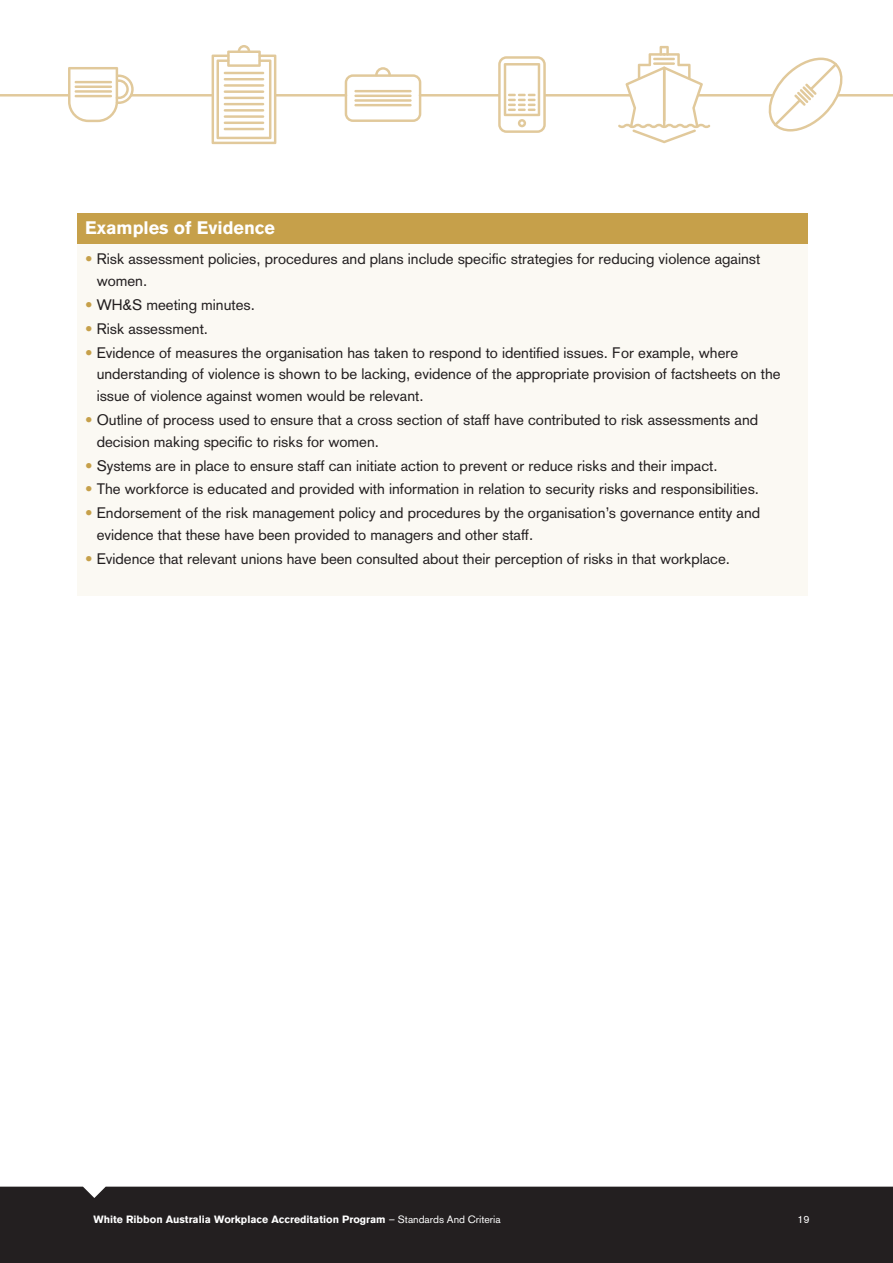
<style>
.page{position:relative;width:893px;height:1263px;background:#fff}
.page>*{position:absolute;margin:0;border:0;box-sizing:border-box;transform-origin:0 0}
.t1{font:700 18px "Akzidenz Grotesk BQ";color:#fff}
.t2{font:15px/21.8px "Akzidenz Grotesk";color:#231f20}
.t3{font:700 10.5px "Akzidenz Grotesk BQ";color:#fff}
.t4{font:10.5px "Akzidenz Grotesk BQ";color:#fff}
.s1{color:#c6a04a}
.s2{font-weight:400}
</style>
<div class="page">
<hr style="left:130px;top:94px;width:84px;height:3px;background:#e1c99b">
<hr style="left:274px;top:94px;width:73px;height:3px;background:#e1c99b">
<hr style="left:544px;top:94px;width:87px;height:3px;background:#e1c99b">
<hr style="left:697px;top:94px;width:77px;height:3px;background:#e1c99b">
<svg style="left:212px;top:45px;width:64px;height:99px"></svg>
<svg style="left:0;top:67px;width:134px;height:55px"></svg>
<hr style="left:75px;top:81px;width:37px;height:2px;background:#e1c99b">
<hr style="left:75px;top:86px;width:37px;height:2px;background:#e1c99b">
<hr style="left:75px;top:90px;width:37px;height:3px;background:#e1c99b">
<hr style="left:75px;top:95px;width:37px;height:2px;background:#e1c99b">
<svg style="left:618px;top:46px;width:92px;height:97px"></svg>
<svg style="left:763px;top:58px;width:130px;height:74px"></svg>
<svg style="left:345px;top:56px;width:201px;height:77px"></svg>
<hr style="left:354px;top:90px;width:58px;height:2px;background:#e1c99b">
<hr style="left:354px;top:95px;width:58px;height:2px;background:#e1c99b">
<hr style="left:354px;top:99px;width:58px;height:3px;background:#e1c99b">
<hr style="left:354px;top:104px;width:58px;height:2px;background:#e1c99b">
<div style="left:12px;top:1186px;width:869px;height:65px;background:#231f20"></div>
<div style="left:0;top:1186px;width:12px;height:77px;background:#231f20"></div>
<div style="left:881px;top:1186px;width:12px;height:77px;background:#231f20"></div>
<div style="left:0;top:1251px;width:893px;height:12px;background:#231f20"></div>
<div style="left:78px;top:224px;width:730px;height:371px;background:#fbf9f3"></div>
<div style="left:78px;top:213px;width:730px;height:30px;background:#c6a04a"></div>
<p class="t1" style="left:85px;top:217px;width:192px">Examples of Evidence</p>
<p class="t2" style="left:97px;top:248px;width:665px;text-indent:-12px"><span class="s1">•</span> Risk assessment policies, procedures and plans include specific strategies for reducing violence against women.</p>
<p class="t2" style="left:85px;top:294px;width:171px"><span class="s1">•</span> WH&amp;S meeting minutes.</p>
<p class="t2" style="left:85px;top:317px;width:125px"><span class="s1">•</span> Risk assessment.</p>
<p class="t2" style="left:97px;top:341px;width:685px;text-indent:-12px"><span class="s1">•</span> Evidence of measures the organisation has taken to respond to identified issues. For example, where understanding of violence is shown to be lacking, evidence of the appropriate provision of factsheets on the issue of violence against women would be relevant.</p>
<p class="t2" style="left:97px;top:409px;width:663px;text-indent:-12px"><span class="s1">•</span> Outline of process used to ensure that a cross section of staff have contributed to risk assessments and decision making specific to risks for women.</p>
<p class="t2" style="left:85px;top:454px;width:634px"><span class="s1">•</span> Systems are in place to ensure staff can initiate action to prevent or reduce risks and their impact.</p>
<p class="t2" style="left:85px;top:478px;width:676px"><span class="s1">•</span> The workforce is educated and provided with information in relation to security risks and responsibilities.</p>
<p class="t2" style="left:97px;top:502px;width:665px;text-indent:-12px"><span class="s1">•</span> Endorsement of the risk management policy and procedures by the organisation’s governance entity and evidence that these have been provided to managers and other staff.</p>
<p class="t2" style="left:85px;top:548px;width:646px"><span class="s1">•</span> Evidence that relevant unions have been consulted about their perception of risks in that workplace.</p>
<p class="t3" style="left:94px;top:1213px;width:409px">White Ribbon Australia Workplace Accreditation Program <span class="s2">– Standards And Criteria</span></p>
<p class="t4" style="left:797px;top:1213px;width:14px">19</p>
</div>
